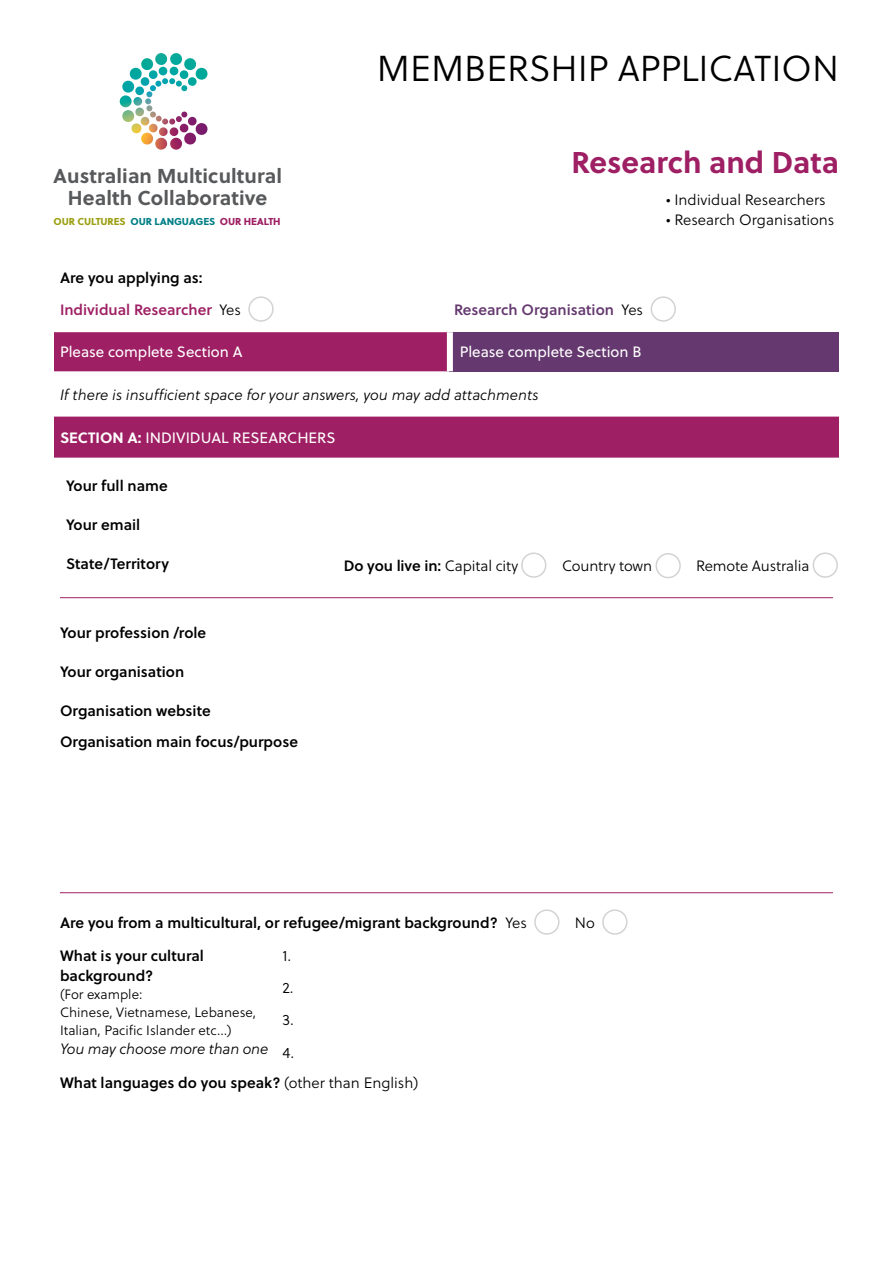
<style>
.page{position:relative;width:893px;height:1263px;background:#fff}
.page>*{position:absolute;margin:0;border:0;box-sizing:border-box;transform-origin:0 0}
.t1{font:36px "Soleil Lt";color:#000}
.t2{font:700 30px "Soleil";color:#9e1f63}
.t3{font:700 20.1px/22.6px "Soleil";letter-spacing:.005em;color:#58595b;text-align:center}
.t4{font:15px/31.2px "Soleil Sb";color:#000}
.t5{font:italic 15px "Soleil Lt";color:#000}
.t6{font:15px/32.2px "Soleil Lt";color:#000}
.t7{font:15px "Soleil";color:#fff}
.t8{font:15px/32.4px "Soleil Sb";color:#9e1f63}
.t9{font:15px "Soleil Sb";color:#65396f}
.t10{font:13.5px/18px "Soleil Lt";color:#000}
.t11{font:10.05px "Soleil Xb";letter-spacing:-.015em;color:#007f86}
.s1{color:#9ca012}
.s2{color:#9e1f63}
.s3{color:#000}
.s4{font-family:"Soleil Lt";color:#000}
.s5{font-weight:700}
.s6{font-family:"Soleil Lt"}
</style>
<div class="page">
<div style="left:248px;top:296px;width:26px;height:26px;border:2px solid #d1d3d4;border-radius:50%"></div>
<div style="left:651px;top:296px;width:25px;height:26px;border:2px solid #d1d3d4;border-radius:50%"></div>
<div style="left:534px;top:909px;width:25px;height:26px;border:2px solid #d1d3d4;border-radius:50%"></div>
<div style="left:602px;top:909px;width:25px;height:26px;border:2px solid #d1d3d4;border-radius:50%"></div>
<div style="left:521px;top:552px;width:25px;height:26px;border:2px solid #d1d3d4;border-radius:50%"></div>
<div style="left:655px;top:553px;width:26px;height:25px;border:2px solid #d1d3d4;border-radius:50%"></div>
<div style="left:813px;top:552px;width:25px;height:26px;border:2px solid #d1d3d4;border-radius:50%"></div>
<svg style="left:54px;top:332px;width:785px;height:126px;fill:#9e1f63"></svg>
<div style="left:450px;top:332px;width:389px;height:39px;background:#65396f"></div>
<div style="left:447px;top:332px;width:6px;height:39px;background:#fff"></div>
<hr style="left:60px;top:597px;width:773px;height:1px;background:#9e1f63">
<hr style="left:60px;top:892px;width:773px;height:1px;background:#9e1f63">
<svg style="left:122px;top:53px;width:86px;height:43px"></svg>
<h3 class="t3" style="left:53px;top:163px;width:230px">Australian Multicultural<br>Health Collaborative</h3>
<p class="t11" style="left:54px;top:214px;width:229px"><span class="s1">OUR CULTURES</span> OUR LANGUAGES <span class="s2">OUR HEALTH</span></p>
<p class="t8" style="left:60px;top:261px;width:182px"><span class="s3">Are you applying as:<br></span>Individual Researcher <span class="s4">Yes</span></p>
<h1 class="t1" style="left:377px;top:43px;width:464px">MEMBERSHIP APPLICATION</h1>
<h2 class="t2" style="left:571px;top:139px;width:269px">Research and Data</h2>
<p class="t6" style="left:666px;top:184px;width:161px">• Individual Researchers</p>
<p class="t6" style="left:666px;top:203px;width:170px">• Research Organisations</p>
<p class="t9" style="left:454px;top:298px;width:191px">Research Organisation <span class="s4">Yes</span></p>
<p class="t7" style="left:60px;top:341px;width:184px">Please complete Section A</p>
<p class="t7" style="left:460px;top:341px;width:183px">Please complete Section B</p>
<p class="t5" style="left:60px;top:384px;width:480px">If there is insufficient space for your answers, you may add attachments</p>
<p class="t7" style="left:60px;top:426px;width:277px"><span class="s5">SECTION A:</span> INDIVIDUAL RESEARCHERS</p>
<p class="t4" style="left:66px;top:470px;width:103px">Your full name</p>
<p class="t4" style="left:66px;top:509px;width:76px">Your email</p>
<p class="t4" style="left:66px;top:548px;width:105px">State/Territory</p>
<p class="t4" style="left:344px;top:550px;width:176px">Do you live in: <span class="s6">Capital city</span></p>
<p class="t6" style="left:562px;top:550px;width:92px">Country town</p>
<p class="t6" style="left:696px;top:550px;width:115px">Remote Australia</p>
<p class="t4" style="left:60px;top:616px;width:148px">Your profession /role</p>
<p class="t4" style="left:60px;top:655px;width:126px">Your organisation</p>
<p class="t4" style="left:60px;top:694px;width:239px">Organisation website<br>Organisation main focus/purpose</p>
<p class="t4" style="left:60px;top:906px;width:468px">Are you from a multicultural, or refugee/migrant background? <span class="s6">Yes</span></p>
<p class="t6" style="left:575px;top:906px;width:21px">No</p>
<p class="t4" style="left:60px;top:945px;width:145px;line-height:19.5px">What is your cultural background?</p>
<p class="t10" style="left:60px;top:985px;width:198px">(For example:<br>Chinese, Vietnamese, Lebanese,<br>Italian, Pacific Islander etc…)</p>
<p class="t5" style="left:60px;top:1038px;width:210px">You may choose more than one</p>
<p class="t6" style="left:282px;top:939px;width:13px">1.<br>2.<br>3.<br>4.</p>
<p class="t4" style="left:60px;top:1066px;width:360px">What languages do you speak? <span class="s6">(other than English)</span></p>
</div>
